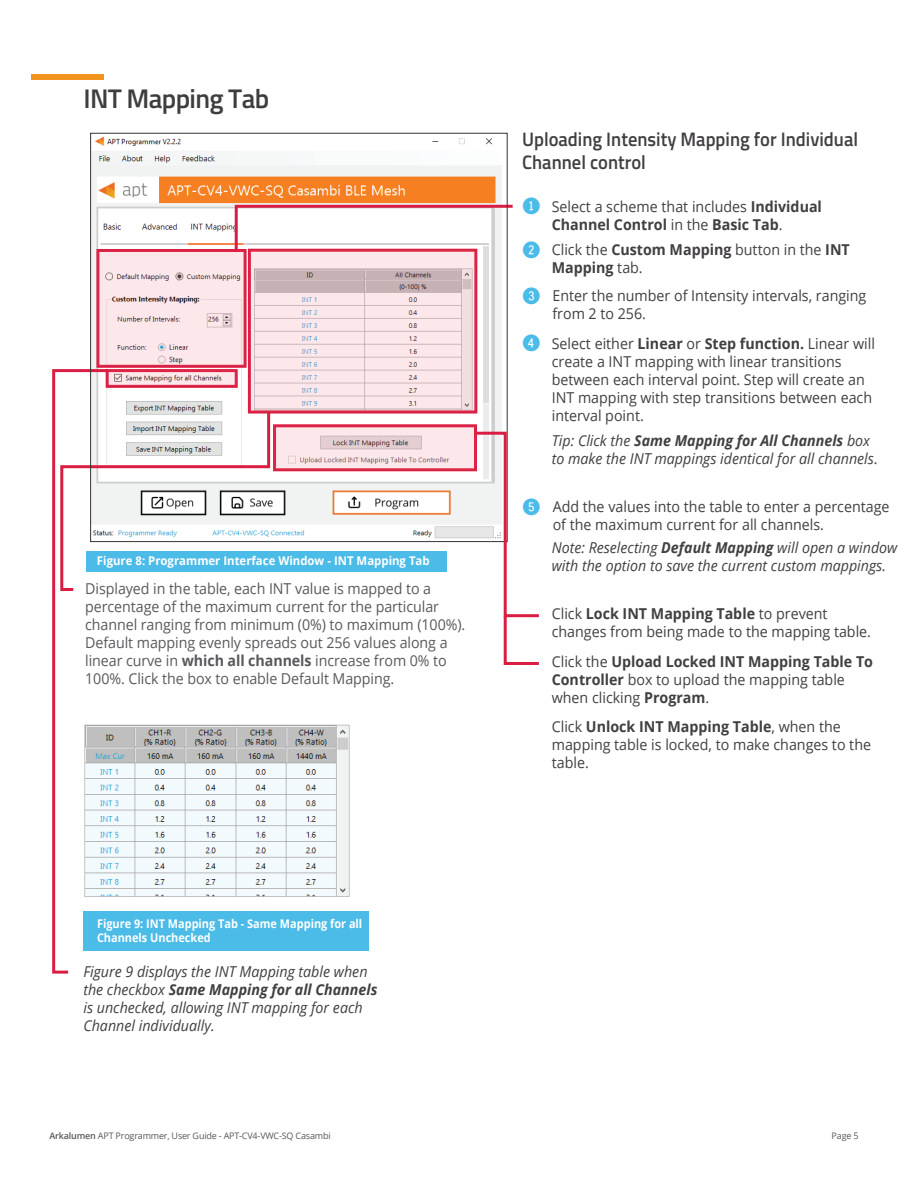
<style>
.page{position:relative;width:918px;height:1188px;background:#fff}
.page>*{position:absolute;margin:0;border:0;box-sizing:border-box;transform-origin:0 0}
.t1{font:600 27px "Titillium Web";letter-spacing:-.025em;color:#3e3e3f}
.t2{font:22.5px/44.8px "Fyra Numeric Circle Closed";color:#4bbbe8;text-align:justify}
.t3{font:600 19.5px/23.4px "Titillium Web";color:#413f41;scale:.95 1}
.t4{font:15px/18px "Open Sans";color:#413f41;scale:.95 1}
.t5{font:italic 15px/18px "Open Sans";color:#413f41;scale:.95 1}
.t6{font:15px/18px "Open Sans";letter-spacing:-.005em;color:#58595b;scale:.95 1}
.t7{font:700 15px/18px "Open Sans";color:#413f41;scale:.95 1}
.t8{font:700 12px/14.4px "Open Sans";color:#fff;scale:.91 1}
.t9{font:700 12px "Open Sans";color:#fff;scale:.95 1}
.t10{font:9px "Open Sans";letter-spacing:-.02em;color:#57585a}
.s1{font-weight:700}
.s2{font-weight:400}
.s3{font-style:normal}
.s4{font-weight:600}
</style>
<div class="page">
<img style="left:92px;top:136px;width:410px;height:403px">
<div style="left:31px;top:75px;width:73px;height:5px;background:#f3941e"></div>
<div style="left:86px;top:551px;width:360px;height:20px;background:#4bbbe8"></div>
<div style="left:83px;top:911px;width:286px;height:40px;background:#4bbbe8"></div>
<div style="left:96px;top:249px;width:151px;height:119px;border:3px solid #da1d42"></div>
<div style="left:273px;top:424px;width:204px;height:47px;border:3px solid #da1d42"></div>
<svg style="left:98px;top:250px;width:147px;height:116px;background:#f2d7db"></svg>
<svg style="left:249px;top:253px;width:227px;height:159px;background:#edd5d9"></svg>
<svg style="left:274px;top:426px;width:202px;height:44px;background:#efcdd3"></svg>
<svg style="left:233px;top:203px;width:280px;height:50px"></svg>
<svg style="left:52px;top:368px;width:220px;height:606px"></svg>
<img style="left:84px;top:724px;width:266px;height:175px">
<svg style="left:473px;top:430px;width:66px;height:235px"></svg>
<h1 class="t1" style="left:83px;top:79px;width:187px">INT Mapping Tab</h1>
<p class="t9" style="left:97px;top:552px;width:352px">Figure 8: Programmer Interface Window - INT Mapping Tab</p>
<p class="t6" style="left:85px;top:579px;width:402px">Displayed in the table, each INT value is mapped to a percentage of the maximum current for the particular channel ranging from minimum (0%) to maximum (100%).<br>Default mapping evenly spreads out 256 values along a linear curve in <span class="s1">which all channels</span> increase from 0% to 100%. Click the box to enable Default Mapping.</p>
<h3 class="t3" style="left:522px;top:126px;width:355px">Uploading Intensity Mapping for Individual<br>Channel control</h3>
<h2 class="t2" style="left:522px;top:184px;width:20px">1<br>2<br>3</h2>
<h2 class="t2" style="left:522px;top:321px;width:20px">4</h2>
<p class="t7" style="left:552px;top:197px;width:286px"><span class="s2">Select a scheme that includes</span> Individual<br>Channel Control <span class="s2">in the</span> Basic Tab<span class="s2">.</span></p>
<p class="t4" style="left:552px;top:240px;width:315px">Click the <span class="s1">Custom Mapping</span> button in the <span class="s1">INT<br>Mapping</span> tab.</p>
<p class="t4" style="left:552px;top:286px;width:332px">Enter the number of Intensity intervals, ranging from 2 to 256.</p>
<p class="t4" style="left:552px;top:334px;width:342px">Select either <span class="s1">Linear</span> or <span class="s1">Step function.</span> Linear will create a INT mapping with linear transitions between each interval point. Step will create an INT mapping with step transitions between each interval point.</p>
<p class="t5" style="left:552px;top:431px;width:345px">Tip: Click the <span class="s1">Same Mapping for All Channels</span> box to make the INT mappings identical for all channels<span class="s3">.</span></p>
<h2 class="t2" style="left:522px;top:485px;width:20px">5</h2>
<p class="t4" style="left:553px;top:497px;width:356px">Add the values into the table to enter a percentage of the maximum current for all channels.</p>
<p class="t5" style="left:552px;top:538px;width:365px">Note: Reselecting <span class="s1">Default Mapping</span> will open a window with the option to save the current custom mappings.</p>
<p class="t4" style="left:552px;top:604px;width:338px">Click <span class="s1">Lock INT Mapping Table</span> to prevent changes from being made to the mapping table.</p>
<p class="t4" style="left:552px;top:652px;width:340px">Click the <span class="s1">Upload Locked INT Mapping Table To<br>Controller</span> box to upload the mapping table when clicking <span class="s1">Program</span>.</p>
<p class="t4" style="left:552px;top:717px;width:338px">Click <span class="s1">Unlock INT Mapping Table</span>, when the mapping table is locked, to make changes to the table.</p>
<p class="t8" style="left:97px;top:916px;width:293px">Figure 9: INT Mapping Tab - Same Mapping for all<br>Channels Unchecked</p>
<p class="t5" style="left:83px;top:962px;width:311px">Figure 9 displays the INT Mapping table when the checkbox <span class="s1">Same Mapping for all Channels </span>is unchecked, allowing INT mapping for each Channel individually.</p>
<p class="t10" style="left:49px;top:1130px;width:283px"><span class="s4">Arkalumen</span> APT Programmer, User Guide - APT-CV4-VWC-SQ Casambi</p>
<p class="t10" style="left:832px;top:1130px;width:29px">Page 5</p>
</div>
